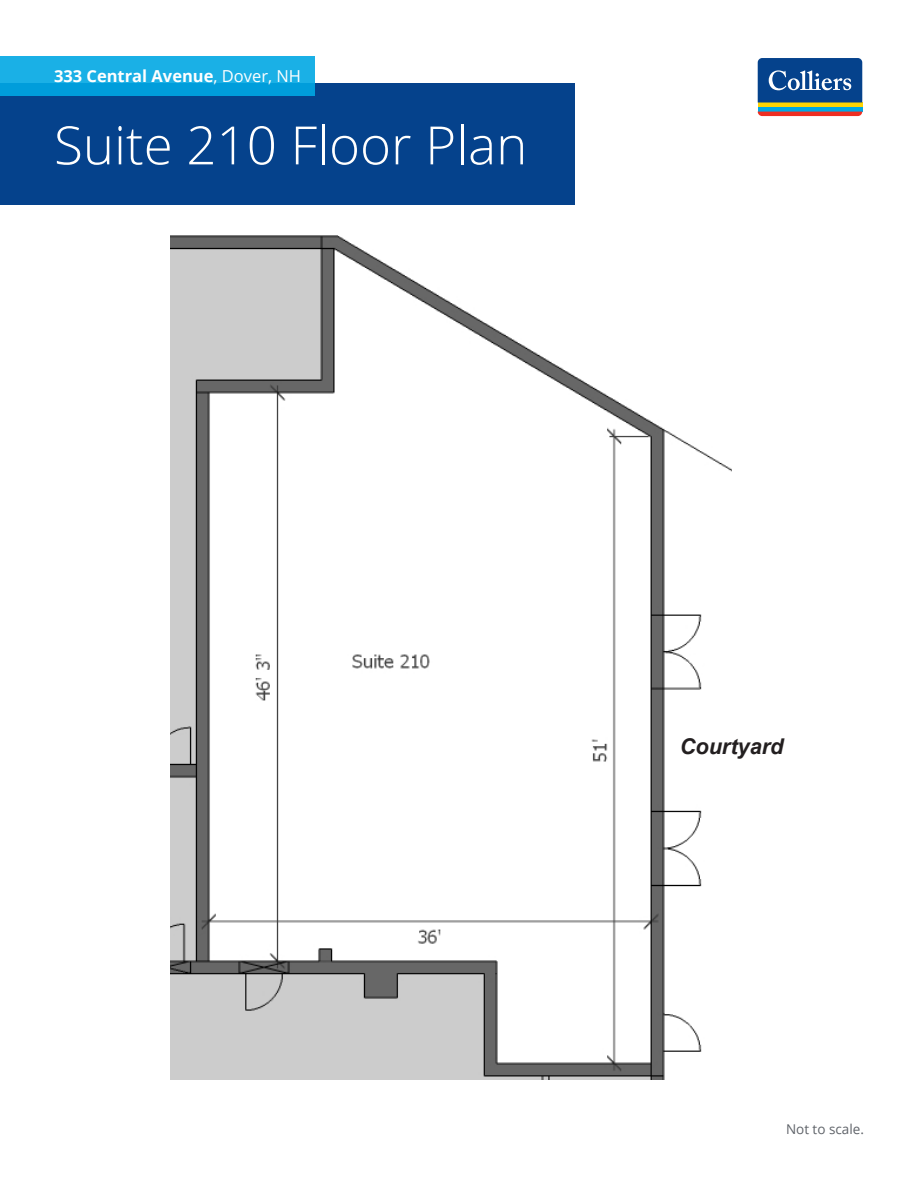
<style>
.page{position:relative;width:918px;height:1188px;background:#fff}
.page>*{position:absolute;margin:0;border:0;box-sizing:border-box;transform-origin:0 0}
.t1{font:300 52.95px "Open Sans";color:#fff}
.t2{font:italic 700 21.75px "Arial";color:#231f20}
.t3{font:700 16.5px "Open Sans";color:#fff}
.t4{font:13.5px "Open Sans";color:#5f6369}
.s1{font-weight:400}
</style>
<div class="page">
<div style="left:0;top:83px;width:574px;height:122px;background:#05428c"></div>
<div style="left:0;top:56px;width:315px;height:40px;background:linear-gradient(to bottom,#24b7ea,#029edc)"></div>
<svg style="left:756px;top:56px;width:108px;height:62px"></svg>
<div style="left:758px;top:107px;width:104px;height:5px;background:#00a8e4"></div>
<hr style="left:758px;top:103px;width:104px;height:4px;background:#fed503">
<svg style="left:758px;top:112px;width:104px;height:4px"></svg>
<svg style="left:758px;top:58px;width:104px;height:45px;background:#225896"></svg>
<img style="left:171px;top:236px;width:561px;height:843px">
<div style="left:680px;top:738px;width:104px;height:16px;background:#fff"></div>
<p class="t3" style="left:54px;top:65px;width:249px">333 Central Avenue<span class="s1">, Dover, NH</span></p>
<p class="t1" style="left:54px;top:109px;width:475px">Suite 210 Floor Plan</p>
<p class="t2" style="left:680px;top:732px;width:105px">Courtyard</p>
<p class="t4" style="left:786px;top:1120px;width:79px">Not to scale.</p>
</div>
